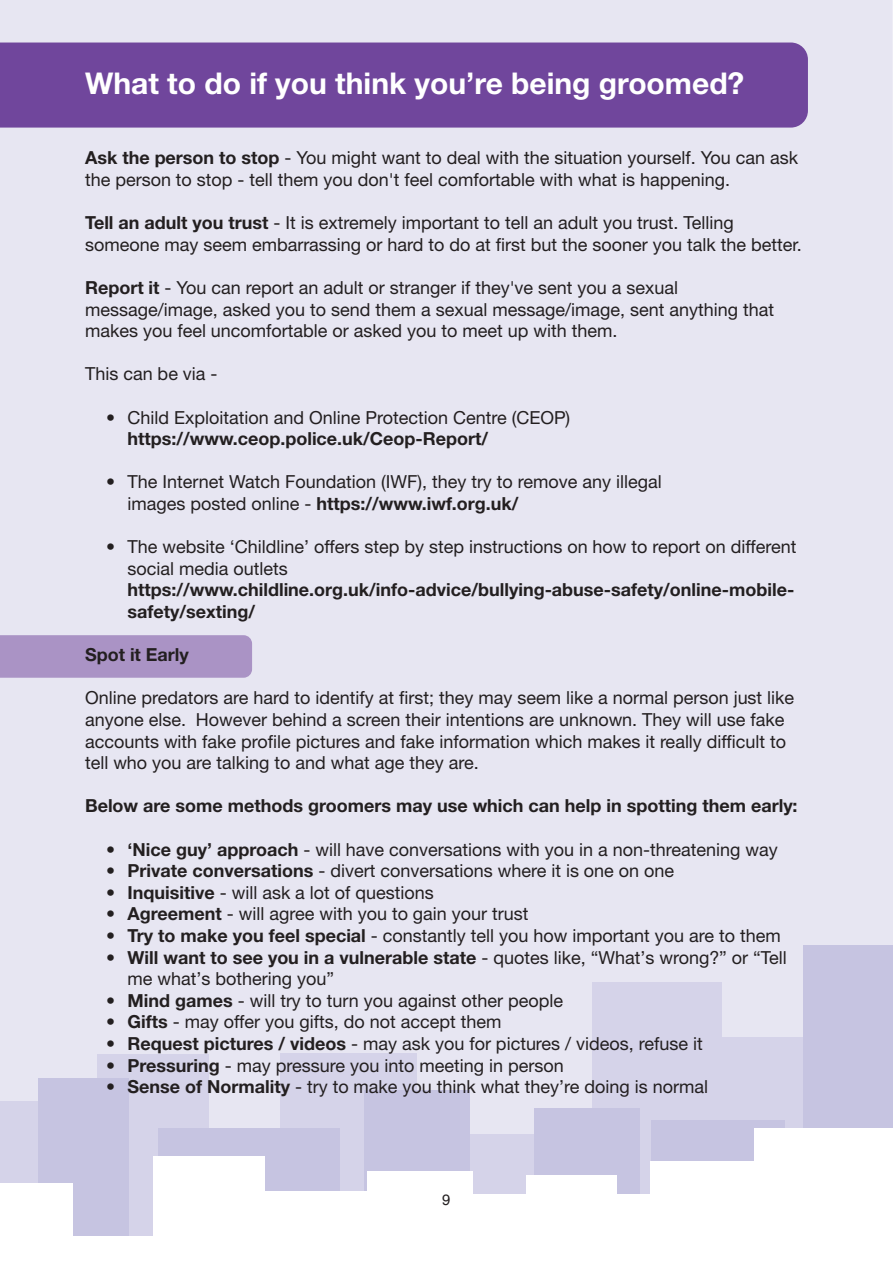
<style>
.page{position:relative;width:893px;height:1263px;background:#fff}
.page>*{position:absolute;margin:0;border:0;box-sizing:border-box;transform-origin:0 0}
.t1{font:700 30px "Helvetica Neue";color:#fff}
.t2{font:18px/21.6px "Helvetica Neue";color:#231f20}
.t3{font:700 18px/21.6px "Helvetica Neue";color:#231f20}
.t4{font:15px "Helvetica";color:#231f20}
.s1{font-weight:700}
</style>
<div class="page">
<div style="left:0;top:0;width:893px;height:1135px;background:#e7e6f2"></div>
<div style="left:280px;top:1053px;width:137px;height:210px;background:#d5d3e9"></div>
<div style="left:0;top:1101px;width:108px;height:162px;background:#d5d3e9"></div>
<div style="left:689px;top:1037px;width:145px;height:226px;background:#d5d3e9"></div>
<div style="left:592px;top:982px;width:129px;height:281px;background:#d5d3e9"></div>
<div style="left:459px;top:1135px;width:82px;height:128px;background:#d5d3e9"></div>
<div style="left:97px;top:1054px;width:112px;height:209px;background:#d5d3e9"></div>
<div style="left:803px;top:946px;width:90px;height:317px;background:#c6c4e1"></div>
<div style="left:158px;top:1128px;width:182px;height:135px;background:#c6c4e1"></div>
<div style="left:39px;top:1079px;width:90px;height:184px;background:#c6c4e1"></div>
<div style="left:364px;top:1090px;width:106px;height:173px;background:#c6c4e1"></div>
<div style="left:652px;top:1120px;width:133px;height:143px;background:#c6c4e1"></div>
<div style="left:534px;top:1108px;width:106px;height:155px;background:#c6c4e1"></div>
<div style="left:259px;top:1191px;width:137px;height:72px;background:#fff"></div>
<div style="left:0;top:1183px;width:73px;height:80px;background:#fff"></div>
<div style="left:754px;top:1128px;width:139px;height:135px;background:#fff"></div>
<div style="left:154px;top:1155px;width:111px;height:108px;background:#fff"></div>
<div style="left:33px;top:1236px;width:181px;height:27px;background:#fff"></div>
<div style="left:367px;top:1171px;width:106px;height:92px;background:#fff"></div>
<div style="left:471px;top:1194px;width:181px;height:69px;background:#fff"></div>
<div style="left:526px;top:1176px;width:90px;height:87px;background:#fff"></div>
<div style="left:650px;top:1160px;width:106px;height:103px;background:#fff"></div>
<div style="left:0;top:635px;width:252px;height:43px;background:#aa93c5"></div>
<div style="left:0;top:43px;width:808px;height:85px;background:#70469c"></div>
<h1 class="t1" style="left:85px;top:72px;width:661px">What to do if you think you’re being groomed?</h1>
<p class="t2" style="left:85px;top:149px;width:715px"><span class="s1">Ask the person to stop</span> - You might want to deal with the situation yourself. You can ask the person to stop - tell them you don't feel comfortable with what is happening.</p>
<p class="t2" style="left:85px;top:214px;width:718px"><span class="s1">Tell an adult you trust</span> - It is extremely important to tell an adult you trust. Telling someone may seem embarrassing or hard to do at first but the sooner you talk the better.</p>
<p class="t2" style="left:85px;top:278px;width:691px"><span class="s1">Report it</span> - You can report an adult or stranger if they've sent you a sexual message/image, asked you to send them a sexual message/image, sent anything that makes you feel uncomfortable or asked you to meet up with them.</p>
<p class="t2" style="left:85px;top:365px;width:134px">This can be via -</p>
<p class="t2" style="left:106px;top:408px;width:465px">• Child Exploitation and Online Protection Centre (CEOP)</p>
<p class="t3" style="left:128px;top:430px;width:362px">https://www.ceop.police.uk/Ceop-Report/</p>
<p class="t2" style="left:128px;top:473px;width:536px;text-indent:-21px">• The Internet Watch Foundation (IWF), they try to remove any illegal images posted online - <span class="s1">https://www.iwf.org.uk/</span></p>
<p class="t2" style="left:128px;top:538px;width:670px;text-indent:-21px">• The website ‘Childline’ offers step by step instructions on how to report on different social media outlets</p>
<p class="t3" style="left:128px;top:581px;width:668px">https://www.childline.org.uk/info-advice/bullying-abuse-safety/online-mobile&shy;safety/sexting/</p>
<p class="t3" style="left:85px;top:646px;width:105px">Spot it Early</p>
<p class="t2" style="left:85px;top:689px;width:711px">Online predators are hard to identify at first; they may seem like a normal person just like anyone else. However behind a screen their intentions are unknown. They will use fake accounts with fake profile pictures and fake information which makes it really difficult to tell who you are talking to and what age they are.</p>
<p class="t3" style="left:85px;top:797px;width:714px">Below are some methods groomers may use which can help in spotting them early:</p>
<p class="t2" style="left:106px;top:840px;width:673px">• <span class="s1">‘Nice guy’ approach</span> - will have conversations with you in a non-threatening way</p>
<p class="t2" style="left:106px;top:862px;width:569px">• <span class="s1">Private conversations</span> - divert conversations where it is one on one</p>
<p class="t2" style="left:106px;top:883px;width:329px">• <span class="s1">Inquisitive</span> - will ask a lot of questions</p>
<p class="t2" style="left:106px;top:905px;width:424px">• <span class="s1">Agreement</span> - will agree with you to gain your trust</p>
<p class="t2" style="left:106px;top:926px;width:676px">• <span class="s1">Try to make you feel special</span> - constantly tell you how important you are to them</p>
<p class="t2" style="left:128px;top:948px;width:661px;text-indent:-21px">• <span class="s1">Will want to see you in a vulnerable state</span> - quotes like, “What’s wrong?” or “Tell me what’s bothering you”</p>
<p class="t2" style="left:106px;top:991px;width:458px">• <span class="s1">Mind games</span> - will try to turn you against other people</p>
<p class="t2" style="left:106px;top:1013px;width:397px">• <span class="s1">Gifts</span> - may offer you gifts, do not accept them</p>
<p class="t2" style="left:106px;top:1034px;width:598px">• <span class="s1">Request pictures / videos</span> - may ask you for pictures / videos, refuse it</p>
<p class="t2" style="left:106px;top:1056px;width:459px">• <span class="s1">Pressuring</span> - may pressure you into meeting in person</p>
<p class="t2" style="left:106px;top:1078px;width:603px">• <span class="s1">Sense of Normality</span> - try to make you think what they’re doing is normal</p>
<p class="t4" style="left:442px;top:1193px;width:10px">9</p>
</div>
